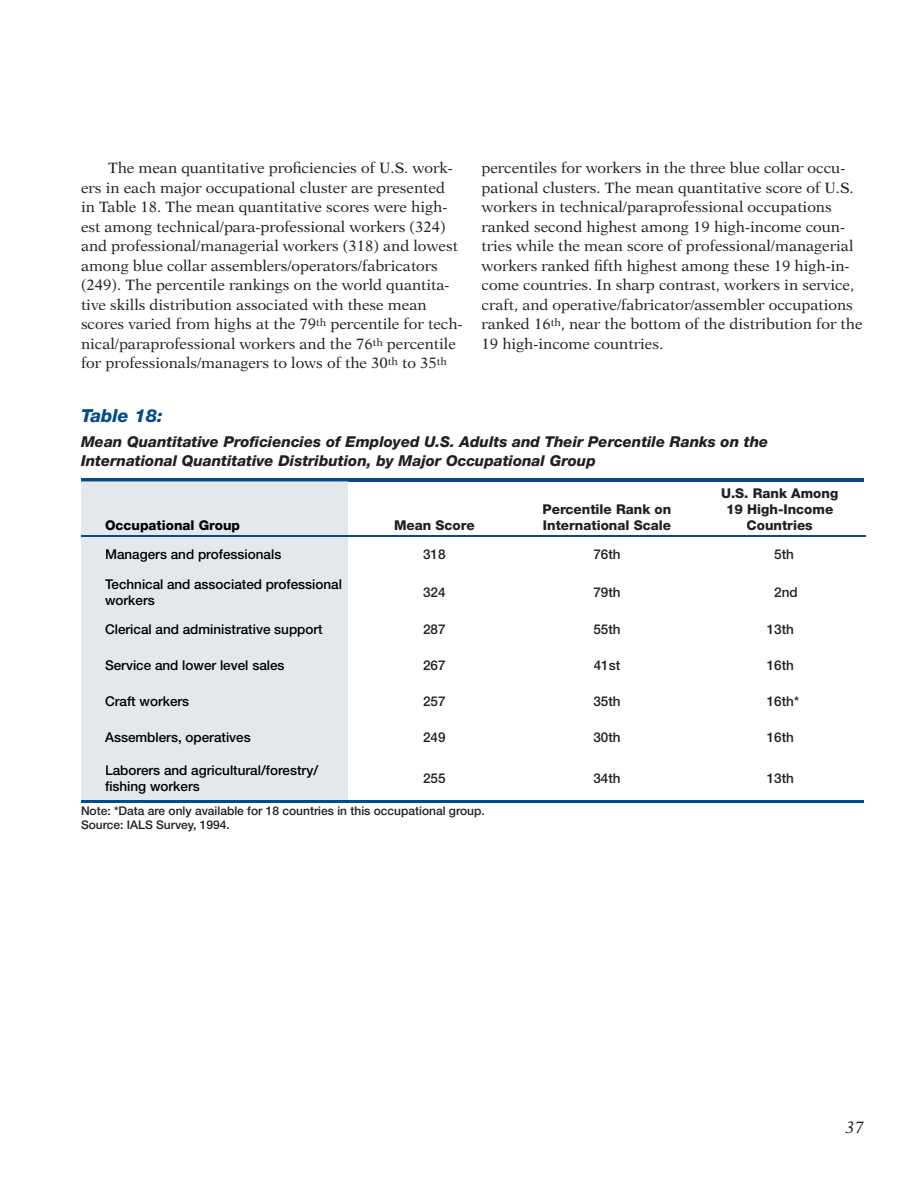
<style>
.page{position:relative;width:918px;height:1188px;background:#fff}
.page>*{position:absolute;margin:0;border:0;box-sizing:border-box;transform-origin:0 0}
.t1{font:italic 800 18px "Helvetica Neue";color:#034c8a}
.t2{font:italic 16.5px "New Aster";color:#231f20}
.t3{font:15px/19.5px "New Aster";color:#231f20}
.t4{font:italic 800 15px/19.5px "Helvetica Neue";color:#231f20}
.t5{font:500 13.5px/16.2px "Helvetica Neue";color:#000}
.t6{font:800 13.5px/16.2px "Helvetica Neue";color:#231f20}
.t7{font:500 13.5px "Helvetica Neue";color:#231f20}
.t8{font:800 13.5px "Helvetica Neue";color:#000}
.t9{font:500 12px/14.4px "Helvetica Neue";color:#231f20}
.s1{font-weight:900;color:#fff}
</style>
<div class="page">
<hr style="left:81px;top:478px;width:783px;height:3px;background:#034c8a">
<hr style="left:81px;top:800px;width:783px;height:3px;background:#034c8a">
<div style="left:81px;top:481px;width:267px;height:319px;background:#e4e8ec"></div>
<hr style="left:81px;top:535px;width:267px;height:2px;background:#034c8a">
<hr style="left:348px;top:535px;width:173px;height:2px;background:#034c8a">
<hr style="left:521px;top:535px;width:172px;height:2px;background:#034c8a">
<hr style="left:693px;top:535px;width:173px;height:2px;background:#034c8a">
<div style="left:106px;top:520px;width:134px;height:13px;background:#e4e8ec"></div>
<div style="left:106px;top:550px;width:175px;height:12px;background:#e4e8ec"></div>
<div style="left:105px;top:579px;width:237px;height:12px;background:#e4e8ec"></div>
<div style="left:105px;top:595px;width:49px;height:10px;background:#e4e8ec"></div>
<div style="left:106px;top:624px;width:217px;height:13px;background:#e4e8ec"></div>
<div style="left:105px;top:660px;width:179px;height:10px;background:#e4e8ec"></div>
<div style="left:106px;top:696px;width:83px;height:10px;background:#e4e8ec"></div>
<div style="left:105px;top:733px;width:145px;height:12px;background:#e4e8ec"></div>
<div style="left:106px;top:765px;width:212px;height:12px;background:#e4e8ec"></div>
<div style="left:105px;top:781px;width:94px;height:13px;background:#e4e8ec"></div>
<p class="t3" style="left:81px;top:158px;width:383px;text-indent:27px">The mean quantitative proficiencies of U.S. work&shy;ers in each major occupational cluster are presented in Table 18. The mean quantitative scores were high&shy;est among technical/para-professional workers (324) and professional/managerial workers (318) and lowest among blue collar assemblers/operators/fabricators (249). The percentile rankings on the world quantita&shy;tive skills distribution associated with these mean scores varied from highs at the 79<sup>th</sup> percentile for tech&shy;nical/paraprofessional workers and the 76<sup>th</sup> percentile for professionals/managers to lows of the 30<sup>th</sup> to 35<sup>th</sup></p>
<p class="t3" style="left:482px;top:158px;width:383px">percentiles for workers in the three blue collar occu&shy;pational clusters. The mean quantitative score of U.S. workers in technical/paraprofessional occupations ranked second highest among 19 high-income coun&shy;tries while the mean score of professional/managerial workers ranked fifth highest among these 19 high-in&shy;come countries. In sharp contrast, workers in service, craft, and operative/fabricator/assembler occupations ranked 16<sup>th</sup>, near the bottom of the distribution for the 19 high-income countries. <span class="s1">Table 18:</span></p>
<p class="t1" style="left:81px;top:405px;width:83px">Table 18:</p>
<p class="t4" style="left:81px;top:432px;width:689px">Mean Quantitative Proficiencies of Employed U.S. Adults and Their Percentile Ranks on the<br>International Quantitative Distribution, by Major Occupational Group</p>
<p class="t8" style="left:105px;top:517px;width:137px">Occupational Group</p>
<p class="t6" style="left:394px;top:517px;width:82px">Mean Score</p>
<p class="t6" style="left:543px;top:501px;width:130px">Percentile Rank on<br>International Scale</p>
<p class="t6" style="left:721px;top:485px;width:119px;text-align:center">U.S. Rank Among<br>19 High-Income<br>Countries</p>
<p class="t5" style="left:105px;top:546px;width:178px">Managers and professionals</p>
<p class="t7" style="left:423px;top:547px;width:24px">318</p>
<p class="t7" style="left:593px;top:547px;width:29px">76th</p>
<p class="t7" style="left:774px;top:547px;width:21px">5th</p>
<p class="t5" style="left:105px;top:576px;width:238px">Technical and associated professional workers</p>
<p class="t7" style="left:423px;top:584px;width:24px">324</p>
<p class="t7" style="left:593px;top:584px;width:29px">79th</p>
<p class="t7" style="left:774px;top:584px;width:25px">2nd</p>
<p class="t5" style="left:105px;top:621px;width:219px">Clerical and administrative support</p>
<p class="t7" style="left:423px;top:621px;width:24px">287</p>
<p class="t7" style="left:593px;top:621px;width:29px">55th</p>
<p class="t7" style="left:767px;top:621px;width:29px">13th</p>
<p class="t5" style="left:105px;top:657px;width:181px">Service and lower level sales</p>
<p class="t7" style="left:423px;top:657px;width:24px">267</p>
<p class="t7" style="left:594px;top:657px;width:28px">41st</p>
<p class="t7" style="left:767px;top:657px;width:29px">16th</p>
<p class="t5" style="left:105px;top:693px;width:86px">Craft workers</p>
<p class="t7" style="left:423px;top:693px;width:24px">257</p>
<p class="t7" style="left:593px;top:693px;width:29px">35th</p>
<p class="t7" style="left:767px;top:693px;width:34px">16th*</p>
<p class="t5" style="left:105px;top:729px;width:147px">Assemblers, operatives</p>
<p class="t7" style="left:423px;top:729px;width:24px">249</p>
<p class="t7" style="left:593px;top:729px;width:29px">30th</p>
<p class="t7" style="left:767px;top:729px;width:29px">16th</p>
<p class="t5" style="left:105px;top:762px;width:215px">Laborers and agricultural/forestry/ fishing workers</p>
<p class="t7" style="left:423px;top:770px;width:24px">255</p>
<p class="t7" style="left:593px;top:770px;width:29px">34th</p>
<p class="t7" style="left:767px;top:770px;width:29px">13th</p>
<p class="t9" style="left:81px;top:803px;width:405px">Note: *Data are only available for 18 countries in this occupational group.<br>Source: IALS Survey, 1994.</p>
<p class="t2" style="left:846px;top:1118px;width:20px">37</p>
</div>
